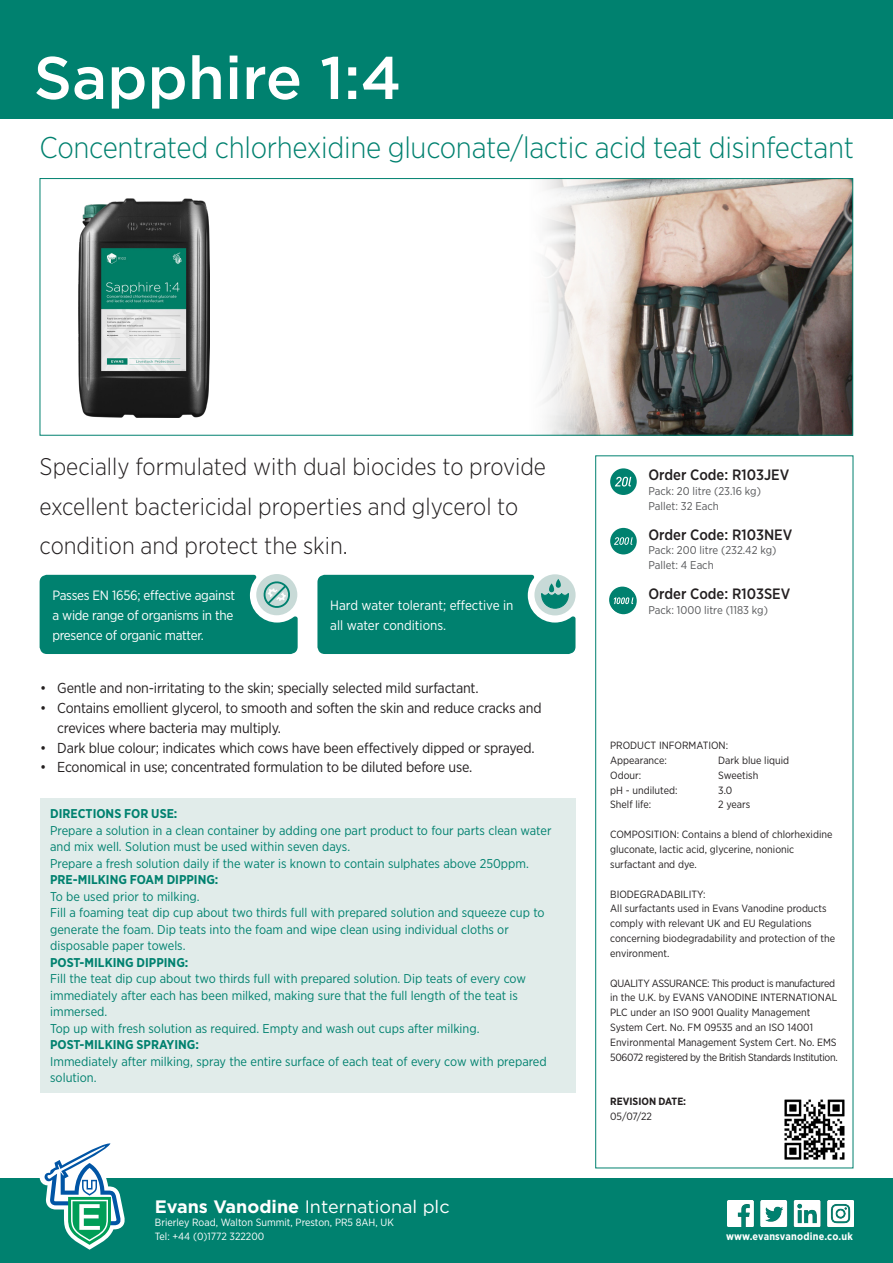
<style>
.page{position:relative;width:893px;height:1263px;background:#fff}
.page>*{position:absolute;margin:0;border:0;box-sizing:border-box;transform-origin:0 0}
.Product_Name{font:500 60px "Gotham";color:#fff}
.Product_Sub-title{font:300 30px "Gotham Narrow";letter-spacing:-.01em;color:#00816f}
.Product_Description{font:300 24px/39.6px "Gotham Narrow";color:#231f20}
.t1{font:18px "Gotham";color:#fff}
.t2{font:500 15px "Gotham Narrow";color:#231f20}
.t3{font:14.4px/19.8px "Gotham Narrow";letter-spacing:-.015em;color:#231f20}
.Box_Quote_Text{font:13.5px/19.8px "Gotham Narrow";letter-spacing:-.02em;color:#fff}
.Box_Quote_Text-2{font:13.5px/19.8px "Gotham Narrow";color:#fff}
.How_to_Use_Text{font:12.75px/16.5px "Gotham Narrow";color:#00816f}
.How_to_Use_Text-2{font:700 12.75px "Gotham Narrow";color:#00816f}
.t4{font:11.25px "Gotham Narrow";color:#57585a}
.Micro_Text{font:10.5px/14.9px "Gotham Narrow";color:#231f20}
.t5{font:10.5px "Gotham Narrow";color:#fff}
.t6{font:700 10.5px "Gotham Narrow";letter-spacing:.02em;color:#fff}
.Micro_Text-2{font:700 10.5px "Gotham Narrow";color:#231f20}
.s1{font-weight:700}
</style>
<div class="page">
<div style="left:595px;top:455px;width:258px;height:713px;border:1px solid #00816f"></div>
<img style="left:543px;top:180px;width:308px;height:254px">
<div style="left:40px;top:798px;width:536px;height:294px;background:#e1ecea"></div>
<img style="left:784px;top:1099px;width:61px;height:61px">
<div style="left:40px;top:178px;width:813px;height:258px;border:1px solid #00816f"></div>
<div style="left:610px;top:468px;width:27px;height:27px;background:#00816f;border-radius:50%"></div>
<svg style="left:615px;top:477px;width:16px;height:9px"></svg>
<svg style="left:609px;top:587px;width:27px;height:26px"></svg>
<div style="left:610px;top:588px;width:27px;height:26px;background:#00816f;border-radius:50%"></div>
<svg style="left:613px;top:597px;width:20px;height:7px"></svg>
<div style="left:610px;top:528px;width:27px;height:26px;background:#00816f;border-radius:50%"></div>
<svg style="left:614px;top:537px;width:19px;height:8px"></svg>
<img style="left:78px;top:198px;width:131px;height:219px">
<svg style="left:40px;top:575px;width:258px;height:79px;background:#148a7a"></svg>
<svg style="left:534px;top:574px;width:42px;height:41px"></svg>
<svg style="left:317px;top:575px;width:258px;height:79px;background:#128978"></svg>
<div style="left:556px;top:579px;width:5px;height:9px;background:#00816f;border-radius:3px"></div>
<svg style="left:549px;top:583px;width:5px;height:9px"></svg>
<div style="left:0;top:1179px;width:893px;height:84px;background:#00816f"></div>
<div style="left:0;top:0;width:893px;height:119px;background:#00816f"></div>
<img style="left:727px;top:1200px;width:126px;height:27px">
<svg style="left:39px;top:1143px;width:86px;height:107px"></svg>
<p class="Product_Name" style="left:34px;top:39px;width:369px">Sapphire 1:4</p>
<p class="Product_Sub-title" style="left:40px;top:129px;width:816px">Concentrated chlorhexidine gluconate/lactic acid teat disinfectant</p>
<p class="Product_Description" style="left:40px;top:446px;width:508px">Specially formulated with dual biocides to provide excellent bactericidal properties and glycerol to condition and protect the skin.</p>
<p class="Box_Quote_Text" style="left:52px;top:585px;width:184px">Passes EN 1656; effective against a wide range of organisms in the presence of organic matter.</p>
<p class="Box_Quote_Text-2" style="left:330px;top:595px;width:185px">Hard water tolerant; effective in all water conditions.</p>
<p class="t3" style="left:40px;top:678px;width:440px">• Gentle and non-irritating to the skin; specially selected mild surfactant.</p>
<p class="t3" style="left:57px;top:698px;width:486px;text-indent:-17px">• Contains emollient glycerol, to smooth and soften the skin and reduce cracks and crevices where bacteria may multiply.</p>
<p class="t3" style="left:40px;top:737px;width:496px">• Dark blue colour; indicates which cows have been effectively dipped or sprayed.</p>
<p class="t3" style="left:40px;top:757px;width:433px">• Economical in use; concentrated formulation to be diluted before use.</p>
<p class="How_to_Use_Text-2" style="left:50px;top:805px;width:129px">DIRECTIONS FOR USE:</p>
<p class="How_to_Use_Text" style="left:50px;top:822px;width:503px">Prepare a solution in a clean container by adding one part product to four parts clean water and mix well. Solution must be used within seven days.</p>
<p class="How_to_Use_Text" style="left:50px;top:855px;width:480px">Prepare a fresh solution daily if the water is known to contain sulphates above 250ppm.</p>
<p class="How_to_Use_Text-2" style="left:50px;top:871px;width:170px">PRE-MILKING FOAM DIPPING:</p>
<p class="How_to_Use_Text" style="left:50px;top:888px;width:151px">To be used prior to milking.</p>
<p class="How_to_Use_Text" style="left:50px;top:904px;width:496px">Fill a foaming teat dip cup about two thirds full with prepared solution and squeeze cup to generate the foam. Dip teats into the foam and wipe clean using individual cloths or disposable paper towels.</p>
<p class="How_to_Use_Text-2" style="left:50px;top:954px;width:140px">POST-MILKING DIPPING:</p>
<p class="How_to_Use_Text" style="left:50px;top:970px;width:477px">Fill the teat dip cup about two thirds full with prepared solution. Dip teats of every cow immediately after each has been milked, making sure that the full length of the teat is immersed.</p>
<p class="How_to_Use_Text" style="left:50px;top:1020px;width:431px">Top up with fresh solution as required. Empty and wash out cups after milking.</p>
<p class="How_to_Use_Text-2" style="left:50px;top:1036px;width:150px">POST-MILKING SPRAYING:</p>
<p class="How_to_Use_Text" style="left:50px;top:1053px;width:498px">Immediately after milking, spray the entire surface of each teat of every cow with prepared solution.</p>
<p class="t2" style="left:648px;top:465px;width:142px">Order Code: R103JEV</p>
<p class="t4" style="left:648px;top:484px;width:114px">Pack: 20 litre (23.16 kg)</p>
<p class="t4" style="left:648px;top:499px;width:72px">Pallet: 32 Each</p>
<p class="t2" style="left:648px;top:525px;width:145px">Order Code: R103NEV</p>
<p class="t4" style="left:648px;top:543px;width:130px">Pack: 200 litre (232.42 kg)</p>
<p class="t4" style="left:648px;top:558px;width:67px">Pallet: 4 Each</p>
<p class="t2" style="left:648px;top:584px;width:143px">Order Code: R103SEV</p>
<p class="t4" style="left:648px;top:603px;width:121px">Pack: 1000 litre (1183 kg)</p>
<p class="Micro_Text" style="left:610px;top:738px;width:120px">PRODUCT INFORMATION:</p>
<p class="Micro_Text" style="left:610px;top:752px;width:58px">Appearance:</p>
<p class="Micro_Text" style="left:718px;top:752px;width:72px">Dark blue liquid</p>
<p class="Micro_Text" style="left:610px;top:767px;width:33px">Odour:</p>
<p class="Micro_Text" style="left:718px;top:767px;width:42px">Sweetish</p>
<p class="Micro_Text" style="left:610px;top:782px;width:69px">pH - undiluted:</p>
<p class="Micro_Text" style="left:718px;top:782px;width:16px">3.0</p>
<p class="Micro_Text" style="left:610px;top:797px;width:43px">Shelf life:</p>
<p class="Micro_Text" style="left:718px;top:797px;width:34px">2 years</p>
<p class="Micro_Text" style="left:610px;top:827px;width:224px">COMPOSITION: Contains a blend of chlorhexidine gluconate, lactic acid, glycerine, nonionic surfactant and dye.</p>
<p class="Micro_Text" style="left:610px;top:886px;width:97px">BIODEGRADABILITY:</p>
<p class="Micro_Text" style="left:610px;top:901px;width:226px">All surfactants used in Evans Vanodine products comply with relevant UK and EU Regulations concerning biodegradability and protection of the environment.</p>
<p class="Micro_Text" style="left:610px;top:975px;width:229px">QUALITY ASSURANCE: This product is manufactured in the U.K. by EVANS VANODINE INTERNATIONAL PLC under an ISO 9001 Quality Management System Cert. No. FM 09535 and an ISO 14001<br>Environmental Management System Cert. No. EMS 506072 registered by the British Standards Institution.</p>
<p class="Micro_Text-2" style="left:610px;top:1095px;width:78px">REVISION DATE:</p>
<p class="Micro_Text" style="left:610px;top:1109px;width:43px">05/07/22</p>
<p class="t1" style="left:155px;top:1195px;width:296px"><span class="s1">Evans Vanodine</span> International plc</p>
<p class="t5" style="left:155px;top:1216px;width:241px">Brierley Road, Walton Summit, Preston, PR5 8AH, UK</p>
<p class="t5" style="left:155px;top:1230px;width:111px">Tel: +44 (0)1772 322200</p>
<p class="t6" style="left:726px;top:1229px;width:128px">www.evansvanodine.co.uk</p>
</div>
